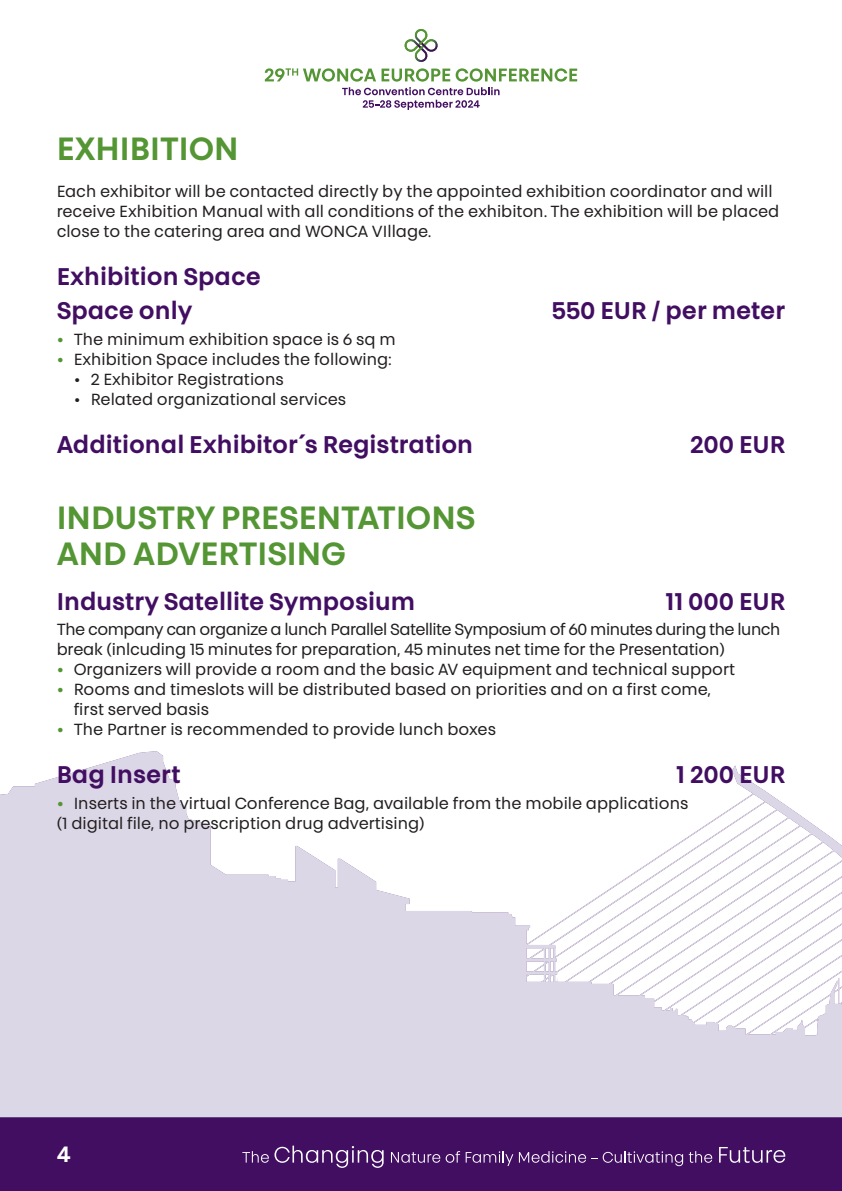
<style>
.page{position:relative;width:842px;height:1191px;background:#fff}
.page>*{position:absolute;margin:0;border:0;box-sizing:border-box;transform-origin:0 0}
.t1{font:600 32px/36px "Touche";color:#549534}
.t2{font:600 24px/33.6px "Touche";color:#420e62}
.t3{font:600 22px "Touche";color:#fff}
.t4{font:16px/20px "Touche";color:#231f20}
.t5{font:16px/20px "Touche";letter-spacing:-.03em;color:#231f20}
.s1{font-weight:600;color:#549534}
</style>
<div class="page">
<div style="left:0;top:1117px;width:842px;height:74px;background:#420e62"></div>
<svg style="left:242px;top:1145px;width:142px;height:22px;background:#61357b"></svg>
<svg style="left:391px;top:1152px;width:49px;height:10px"></svg>
<svg style="left:446px;top:1151px;width:14px;height:11px"></svg>
<svg style="left:466px;top:1151px;width:47px;height:15px"></svg>
<svg style="left:519px;top:1151px;width:78px;height:11px"></svg>
<svg style="left:603px;top:1151px;width:80px;height:15px"></svg>
<svg style="left:689px;top:1151px;width:23px;height:11px"></svg>
<svg style="left:719px;top:1147px;width:66px;height:15px"></svg>
<svg style="left:0;top:751px;width:842px;height:366px;fill:#dcd7e6"></svg>
<svg style="left:265px;top:29px;width:312px;height:81px"></svg>
<h1 class="t1" style="left:57px;top:132px;width:183px">EXHIBITION</h1>
<p class="t4" style="left:57px;top:182px;width:724px">Each exhibitor will be contacted directly by the appointed exhibition coordinator and will receive Exhibition Manual with all conditions of the exhibiton. The exhibition will be placed close to the catering area and WONCA VIllage.</p>
<h2 class="t2" style="left:57px;top:261px;width:206px">Exhibition Space<br>Space only</h2>
<h2 class="t2" style="left:552px;top:295px;width:235px">550 EUR / per meter</h2>
<p class="t4" style="left:57px;top:330px;width:340px"><span class="s1">•</span> The minimum exhibition space is 6 sq m</p>
<p class="t4" style="left:57px;top:350px;width:337px"><span class="s1">•</span> Exhibition Space includes the following:</p>
<p class="t4" style="left:74px;top:370px;width:212px">• 2 Exhibitor Registrations</p>
<p class="t4" style="left:74px;top:390px;width:274px">• Related organizational services</p>
<h2 class="t2" style="left:57px;top:428px;width:418px">Additional Exhibitor´s Registration</h2>
<h2 class="t2" style="left:690px;top:428px;width:97px">200 EUR</h2>
<h1 class="t1" style="left:57px;top:501px;width:420px">INDUSTRY PRESENTATIONS<br>AND ADVERTISING</h1>
<h2 class="t2" style="left:57px;top:585px;width:360px">Industry Satellite Symposium</h2>
<h2 class="t2" style="left:666px;top:585px;width:121px">11 000 EUR</h2>
<p class="t5" style="left:57px;top:620px;width:725px">The company can organize a lunch Parallel Satellite Symposium of 60 minutes during the lunch break (inlcuding 15 minutes for preparation, 45 minutes net time for the Presentation)</p>
<p class="t4" style="left:57px;top:660px;width:680px"><span class="s1">•</span> Organizers will provide a room and the basic AV equipment and technical support</p>
<p class="t4" style="left:74px;top:680px;width:639px;text-indent:-17px"><span class="s1">•</span> Rooms and timeslots will be distributed based on priorities and on a first come, first served basis</p>
<p class="t4" style="left:57px;top:720px;width:441px"><span class="s1">•</span> The Partner is recommended to provide lunch boxes</p>
<h2 class="t2" style="left:57px;top:759px;width:125px">Bag Insert</h2>
<h2 class="t2" style="left:676px;top:759px;width:110px">1 200 EUR</h2>
<p class="t4" style="left:57px;top:794px;width:633px"><span class="s1">•</span> Inserts in the virtual Conference Bag, available from the mobile applications (1 digital file, no prescription drug advertising)</p>
<h3 class="t3" style="left:57px;top:1143px;width:15px">4</h3>
</div>
